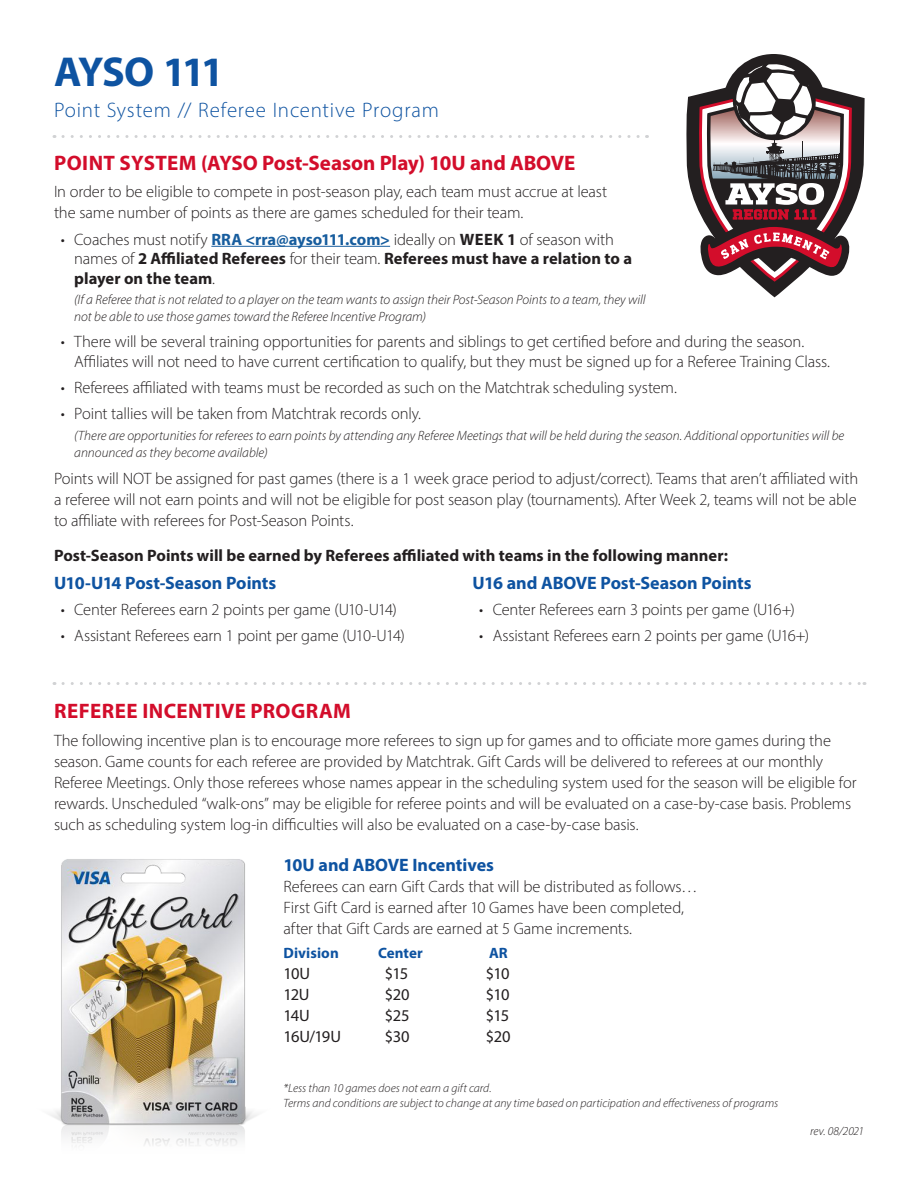
<style>
.page{position:relative;width:918px;height:1188px;background:#fff}
.page>*{position:absolute;margin:0;border:0;box-sizing:border-box;transform-origin:0 0}
.Heading{font:700 42px "Myriad Pro";letter-spacing:-.08em;color:#0e53a1}
.Subhead{font:700 21px "Myriad Pro";letter-spacing:.015em;color:#d30d2b}
.Heading-2{font:300 21px "Myriad Pro";letter-spacing:.035em;color:#0e53a1}
.Bullet_Head{font:700 18px "Myriad Pro";color:#0e53a1}
.Myriad_Pro_Body{font:300 16.5px/21px "Myriad Pro";letter-spacing:-.01em;color:#231f20}
.Myriad_Pro_Body-2{font:700 16.5px/19.5px "Myriad Pro";color:#231f20}
.t1{font:16.5px "Myriad Pro";letter-spacing:-.035em;color:#231f20}
.t2{font:700 15px "Myriad Pro";letter-spacing:.005em;color:#0e53a1}
.Myriad_Pro_Body-3{font:italic 300 13.5px/16.5px "Myriad Pro";color:#231f20}
.Myriad_Pro_Body-4{font:italic 300 12px/15px "Myriad Pro";color:#231f20}
.s1{font-weight:300}
.s2{color:#175d9e}
</style>
<div class="page">
<hr style="left:211px;top:246px;width:179px;height:1px;background:#175d9e">
<svg style="left:686px;top:54px;width:179px;height:243px"></svg>
<img style="left:49px;top:859px;width:209px;height:287px">
<svg style="left:63px;top:682px;width:802px;height:3px"></svg>
<svg style="left:63px;top:135px;width:584px;height:3px"></svg>
<p class="Heading" style="left:54px;top:44px;width:172px">AYSO 111</p>
<p class="Heading-2" style="left:54px;top:98px;width:386px">Point System // Referee Incentive Program</p>
<p class="Subhead" style="left:54px;top:149px;width:523px">POINT SYSTEM (AYSO Post-Season Play) 10U and ABOVE</p>
<p class="Myriad_Pro_Body" style="left:54px;top:181px;width:555px">In order to be eligible to compete in post-season play, each team must accrue at least the same number of points as there are games scheduled for their team.</p>
<p class="Myriad_Pro_Body-2" style="left:74px;top:229px;width:559px;text-indent:-14px"><span class="s1">• Coaches must notify</span> <span class="s2">RRA &lt;rra@ayso111.com&gt;</span> <span class="s1">ideally on</span> WEEK 1 <span class="s1">of season with names of</span> 2 Affiliated Referees <span class="s1">for their team.</span> Referees must have a relation to a player on the team<span class="s1">.</span></p>
<p class="Myriad_Pro_Body-3" style="left:74px;top:292px;width:573px">(If a Referee that is not related to a player on the team wants to assign their Post-Season Points to a team, they will not be able to use those games toward the Referee Incentive Program)</p>
<p class="Myriad_Pro_Body" style="left:74px;top:332px;width:757px;line-height:19.5px;text-indent:-14px">• There will be several training opportunities for parents and siblings to get certified before and during the season.<br>Affiliates will not need to have current certification to qualify, but they must be signed up for a Referee Training Class.</p>
<p class="Myriad_Pro_Body" style="left:61px;top:377px;width:618px">• Referees affiliated with teams must be recorded as such on the Matchtrak scheduling system.</p>
<p class="Myriad_Pro_Body" style="left:61px;top:403px;width:362px">• Point tallies will be taken from Matchtrak records only.</p>
<p class="Myriad_Pro_Body-3" style="left:74px;top:427px;width:772px">(There are opportunities for referees to earn points by attending any Referee Meetings that will be held during the season. Additional opportunities will be announced as they become available)</p>
<p class="Myriad_Pro_Body" style="left:54px;top:468px;width:806px;text-align:justify">Points will NOT be assigned for past games (there is a 1 week grace period to adjust/correct). Teams that aren’t affiliated with a referee will not earn points and will not be eligible for post season play (tournaments). After Week 2, teams will not be able to affiliate with referees for Post-Season Points.</p>
<p class="Myriad_Pro_Body-2" style="left:54px;top:545px;width:675px">Post-Season Points will be earned by Referees affiliated with teams in the following manner:</p>
<p class="Bullet_Head" style="left:54px;top:571px;width:224px">U10-U14 Post-Season Points</p>
<p class="Myriad_Pro_Body" style="left:61px;top:599px;width:338px">• Center Referees earn 2 points per game (U10-U14)</p>
<p class="Myriad_Pro_Body" style="left:61px;top:625px;width:346px">• Assistant Referees earn 1 point per game (U10-U14)</p>
<p class="Bullet_Head" style="left:472px;top:571px;width:281px">U16 and ABOVE Post-Season Points</p>
<p class="Myriad_Pro_Body" style="left:479px;top:599px;width:317px">• Center Referees earn 3 points per game (U16+)</p>
<p class="Myriad_Pro_Body" style="left:479px;top:625px;width:331px">• Assistant Referees earn 2 points per game (U16+)</p>
<p class="Subhead" style="left:54px;top:698px;width:298px">REFEREE INCENTIVE PROGRAM</p>
<p class="Myriad_Pro_Body" style="left:54px;top:730px;width:804px">The following incentive plan is to encourage more referees to sign up for games and to officiate more games during the season. Game counts for each referee are provided by Matchtrak. Gift Cards will be delivered to referees at our monthly Referee Meetings. Only those referees whose names appear in the scheduling system used for the season will be eligible for rewards. Unscheduled “walk-ons” may be eligible for referee points and will be evaluated on a case-by-case basis. Problems such as scheduling system log-in difficulties will also be evaluated on a case-by-case basis.</p>
<p class="Bullet_Head" style="left:284px;top:853px;width:212px">10U and ABOVE Incentives</p>
<p class="Myriad_Pro_Body" style="left:284px;top:876px;width:416px">Referees can earn Gift Cards that will be distributed as follows…<br>First Gift Card is earned after 10 Games have been completed, after that Gift Cards are earned at 5 Game increments.</p>
<p class="t2" style="left:284px;top:944px;width:57px">Division</p>
<p class="t2" style="left:378px;top:944px;width:47px">Center</p>
<p class="t2" style="left:489px;top:944px;width:20px">AR</p>
<p class="t1" style="left:284px;top:964px;width:28px">10U</p>
<p class="t1" style="left:385px;top:964px;width:25px">$15</p>
<p class="t1" style="left:486px;top:964px;width:25px">$10</p>
<p class="t1" style="left:284px;top:985px;width:27px">12U</p>
<p class="t1" style="left:385px;top:985px;width:26px">$20</p>
<p class="t1" style="left:486px;top:985px;width:25px">$10</p>
<p class="t1" style="left:284px;top:1006px;width:28px">14U</p>
<p class="t1" style="left:385px;top:1006px;width:26px">$25</p>
<p class="t1" style="left:486px;top:1006px;width:25px">$15</p>
<p class="t1" style="left:284px;top:1027px;width:59px">16U/19U</p>
<p class="t1" style="left:385px;top:1027px;width:26px">$30</p>
<p class="t1" style="left:486px;top:1027px;width:26px">$20</p>
<p class="Myriad_Pro_Body-4" style="left:284px;top:1080px;width:496px">*Less than 10 games does not earn a gift card.<br>Terms and conditions are subject to change at any time based on participation and effectiveness of programs</p>
<p class="Myriad_Pro_Body-4" style="left:810px;top:1124px;width:55px">rev. 08/2021</p>
</div>
